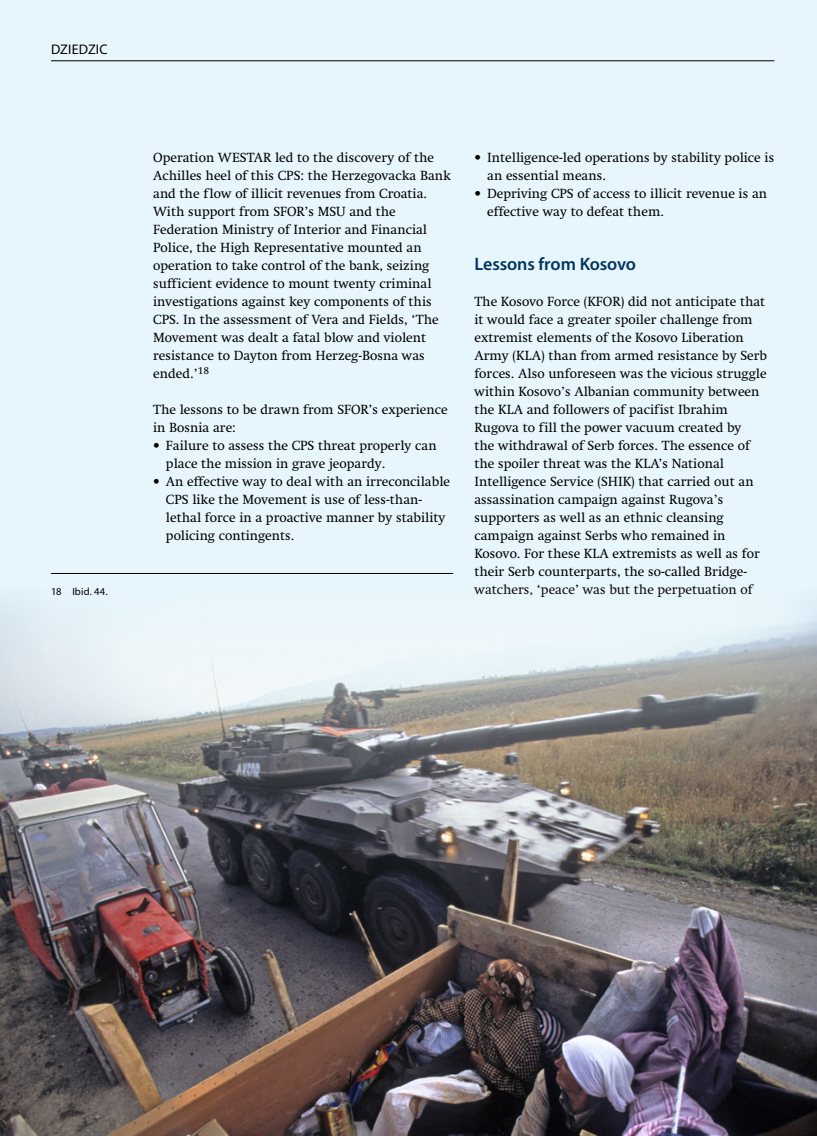
<style>
.page{position:relative;width:817px;height:1136px;background:#fff}
.page>*{position:absolute;margin:0;border:0;box-sizing:border-box;transform-origin:0 0}
.t1{font:600 18px "Myriad Pro";letter-spacing:-.01em;color:#00355f}
.t2{font:13.95px "Myriad Pro";letter-spacing:.015em;color:#000}
.t3{font:13.5px/18px "Swift LT Std";color:#000}
.t4{font:10.5px "Myriad Pro";letter-spacing:.015em;color:#000}
</style>
<div class="page">
<div style="left:0;top:0;width:816px;height:1135px;background:#e7f6fd"></div>
<hr style="left:51px;top:60px;width:723px;height:1px;background:#000">
<img style="left:0;top:603px;width:816px;height:532px">
<hr style="left:51px;top:573px;width:402px;height:1px;background:#000">
<p class="t2" style="left:51px;top:41px;width:58px">DZIEDZIC</p>
<p class="t3" style="left:153px;top:149px;width:299px">Operation WESTAR led to the discovery of the Achilles heel of this CPS: the Herzegovacka Bank and the flow of illicit revenues from Croatia.<br>With support from SFOR’s MSU and the Federation Ministry of Interior and Financial Police, the High Representative mounted an operation to take control of the bank, seizing sufficient evidence to mount twenty criminal investigations against key components of this CPS. In the assessment of Vera and Fields, ‘The Movement was dealt a fatal blow and violent resistance to Dayton from Herzeg-Bosna was ended.’<sup>18</sup></p>
<p class="t3" style="left:153px;top:401px;width:296px">The lessons to be drawn from SFOR’s experience in Bosnia are:</p>
<p class="t3" style="left:166px;top:437px;width:272px;text-indent:-13px">• Failure to assess the CPS threat properly can place the mission in grave jeopardy.</p>
<p class="t3" style="left:166px;top:473px;width:285px;text-indent:-13px">• An effective way to deal with an irreconcilable CPS like the Movement is use of less-than&shy;lethal force in a proactive manner by stability policing contingents.</p>
<p class="t3" style="left:487px;top:149px;width:288px;text-indent:-13px">• Intelligence-led operations by stability police is an essential means.</p>
<p class="t3" style="left:487px;top:185px;width:281px;text-indent:-13px">• Depriving CPS of access to illicit revenue is an effective way to defeat them.</p>
<h1 class="t1" style="left:474px;top:253px;width:163px">Lessons from Kosovo</h1>
<p class="t3" style="left:474px;top:293px;width:294px">The Kosovo Force (KFOR) did not anticipate that it would face a greater spoiler challenge from extremist elements of the Kosovo Liberation Army (KLA) than from armed resistance by Serb forces. Also unforeseen was the vicious struggle within Kosovo’s Albanian community between the KLA and followers of pacifist Ibrahim Rugova to fill the power vacuum created by<br>the withdrawal of Serb forces. The essence of the spoiler threat was the KLA’s National Intelligence Service (SHIK) that carried out an assassination campaign against Rugova’s supporters as well as an ethnic cleansing campaign against Serbs who remained in Kosovo. For these KLA extremists as well as for their Serb counterparts, the so-called Bridge-</p>
<p class="t4" style="left:51px;top:585px;width:58px">18 I BID. 44.</p>
<p class="t3" style="left:474px;top:581px;width:280px">watchers, ‘peace’ was but the perpetuation of</p>
</div>
